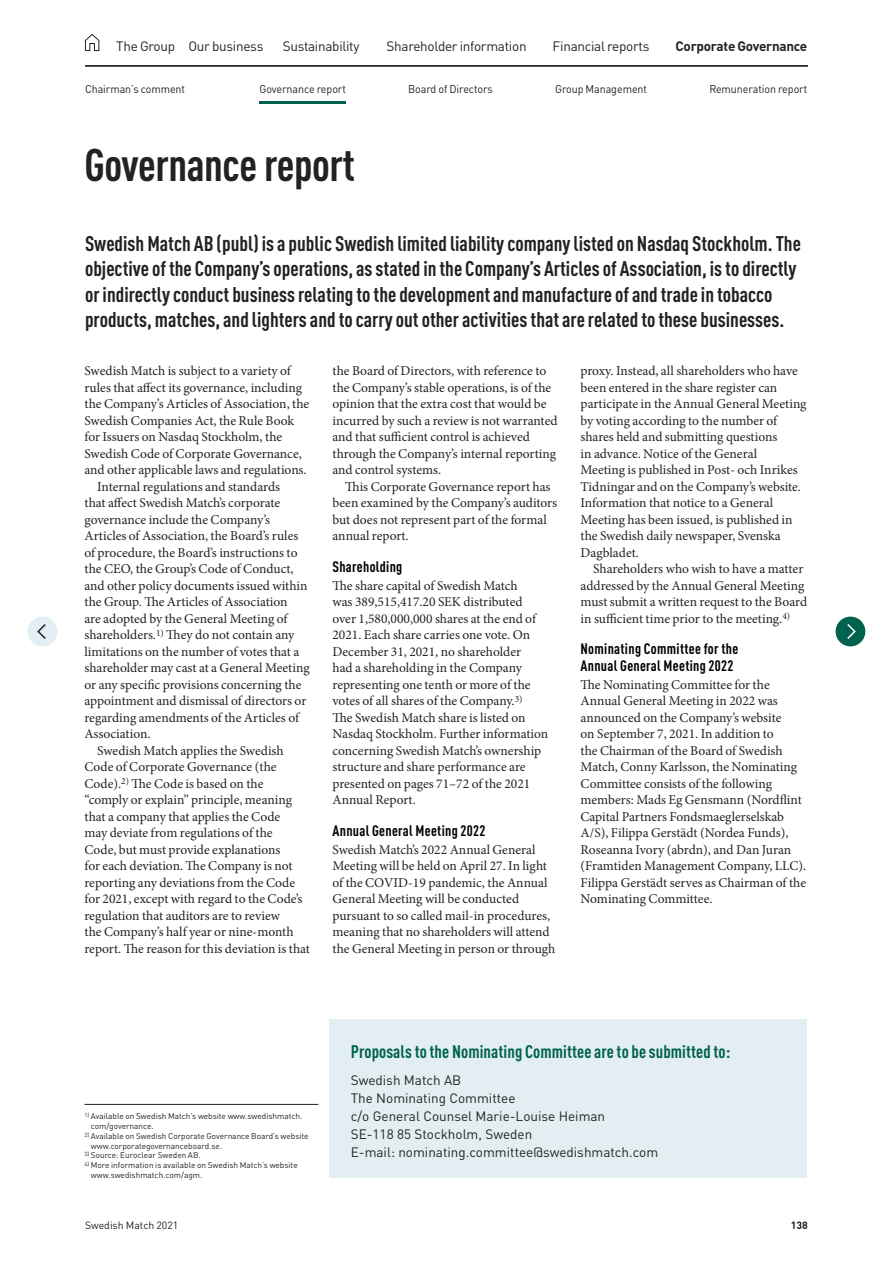
<style>
.page{position:relative;width:893px;height:1263px;background:#fff}
.page>*{position:absolute;margin:0;border:0;box-sizing:border-box;transform-origin:0 0}
.t1{font:700 condensed 45px "DIN Pro";letter-spacing:-.01em;color:#222221}
.t2{font:700 condensed 21px/25.5px "DIN Pro";color:#222221}
.t3{font:700 condensed 18px "DIN Pro";letter-spacing:.005em;color:#00624c}
.t4{font:700 condensed 15px/16.5px "DIN Pro";letter-spacing:.02em;color:#000}
.t5{font:13.5px/16.5px "Minion Pro";letter-spacing:-.005em;color:#222221}
.t6{font:13.5px/18px "DIN Pro";color:#222221}
.t7{font:13.5px "DIN Pro";letter-spacing:-.02em;color:#222221}
.t8{font:700 13.5px "DIN Pro";letter-spacing:-.02em;color:#222221}
.t9{font:11.25px "DIN Pro";letter-spacing:-.005em;color:#222221;scale:.95 1}
.t10{font:10.5px "DIN Pro";color:#222221}
.t11{font:700 10.5px "DIN Pro";color:#222221}
.t12{font:8.25px/9.8px "DIN Pro";color:#222221}
</style>
<div class="page">
<div style="left:330px;top:1020px;width:477px;height:158px;background:#e3eef3"></div>
<hr style="left:84px;top:1104px;width:234px;height:1px;background:#222221">
<hr style="left:260px;top:101px;width:86px;height:3px;background:#00624c">
<svg style="left:85px;top:33px;width:15px;height:18px"></svg>
<hr style="left:85px;top:65px;width:723px;height:2px;background:#000">
<div style="left:28px;top:617px;width:29px;height:29px;background:#e3eff4;border-radius:50%"></div>
<div style="left:836px;top:617px;width:29px;height:29px;background:#00624c;border-radius:50%"></div>
<svg style="left:37px;top:624px;width:9px;height:15px"></svg>
<svg style="left:847px;top:624px;width:9px;height:15px"></svg>
<p class="t7" style="left:116px;top:36px;width:149px">The Group Our business</p>
<p class="t7" style="left:283px;top:36px;width:78px">Sustainability</p>
<p class="t7" style="left:387px;top:36px;width:142px">Shareholder information</p>
<p class="t7" style="left:553px;top:36px;width:98px">Financial reports</p>
<p class="t8" style="left:675px;top:35px;width:133px">Corporate Governance</p>
<p class="t9" style="left:85px;top:80px;width:107px">Chairman’s comment</p>
<p class="t9" style="left:260px;top:80px;width:92px">Governance report</p>
<p class="t9" style="left:408px;top:80px;width:91px">Board of Directors</p>
<p class="t9" style="left:555px;top:80px;width:98px">Group Management</p>
<p class="t9" style="left:709px;top:80px;width:105px">Remuneration report</p>
<h1 class="t1" style="left:84px;top:131px;width:272px">Governance report</h1>
<p class="t2" style="left:85px;top:229px;width:717px">Swedish Match AB (publ) is a public Swedish limited liability company listed on Nasdaq Stockholm. The objective of the Company’s operations, as stated in the Company’s Articles of Association, is to directly or indirectly conduct business relating to the development and manufacture of and trade in tobacco products, matches, and lighters and to carry out other activities that are related to these businesses.</p>
<p class="t5" style="left:84px;top:363px;width:208px">Swedish Match is subject to a variety of</p>
<p class="t5" style="left:84px;top:379px;width:219px">rules that affect its governance, including</p>
<p class="t5" style="left:84px;top:396px;width:226px">the Company’s Articles of Association, the</p>
<p class="t5" style="left:84px;top:412px;width:211px">Swedish Companies Act, the Rule Book</p>
<p class="t5" style="left:84px;top:429px;width:199px">for Issuers on Nasdaq Stockholm, the</p>
<p class="t5" style="left:84px;top:445px;width:219px">Swedish Code of Corporate Governance,</p>
<p class="t5" style="left:84px;top:462px;width:224px">and other applicable laws and regulations.</p>
<p class="t5" style="left:97px;top:478px;width:184px">Internal regulations and standards</p>
<p class="t5" style="left:84px;top:495px;width:197px">that affect Swedish Match’s corporate</p>
<p class="t5" style="left:84px;top:511px;width:187px">governance include the Company’s</p>
<p class="t5" style="left:84px;top:528px;width:215px">Articles of Association, the Board’s rules</p>
<p class="t5" style="left:84px;top:544px;width:215px">of procedure, the Board’s instructions to</p>
<p class="t5" style="left:84px;top:561px;width:211px">the CEO, the Group’s Code of Conduct,</p>
<p class="t5" style="left:84px;top:577px;width:225px">and other policy documents issued within</p>
<p class="t5" style="left:84px;top:594px;width:205px">the Group. The Articles of Association</p>
<p class="t5" style="left:84px;top:610px;width:205px">are adopted by the General Meeting of</p>
<p class="t5" style="left:84px;top:627px;width:211px">shareholders.<sup>1)</sup> They do not contain any</p>
<p class="t5" style="left:84px;top:643px;width:216px">limitations on the number of votes that a</p>
<p class="t5" style="left:84px;top:660px;width:227px">shareholder may cast at a General Meeting</p>
<p class="t5" style="left:84px;top:676px;width:219px">or any specific provisions concerning the</p>
<p class="t5" style="left:84px;top:693px;width:223px">appointment and dismissal of directors or</p>
<p class="t5" style="left:84px;top:709px;width:216px">regarding amendments of the Articles of</p>
<p class="t5" style="left:84px;top:726px;width:68px">Association.</p>
<p class="t5" style="left:97px;top:742px;width:188px">Swedish Match applies the Swedish</p>
<p class="t5" style="left:84px;top:759px;width:194px">Code of Corporate Governance (the</p>
<p class="t5" style="left:84px;top:775px;width:181px">Code).<sup>2)</sup> The Code is based on the</p>
<p class="t5" style="left:84px;top:792px;width:209px">“comply or explain” principle, meaning</p>
<p class="t5" style="left:84px;top:808px;width:197px">that a company that applies the Code</p>
<p class="t5" style="left:84px;top:825px;width:190px">may deviate from regulations of the</p>
<p class="t5" style="left:84px;top:841px;width:197px">Code, but must provide explanations</p>
<p class="t5" style="left:84px;top:858px;width:210px">for each deviation. The Company is not</p>
<p class="t5" style="left:84px;top:874px;width:212px">reporting any deviations from the Code</p>
<p class="t5" style="left:84px;top:891px;width:220px">for 2021, except with regard to the Code’s</p>
<p class="t5" style="left:84px;top:907px;width:197px">regulation that auditors are to review</p>
<p class="t5" style="left:84px;top:924px;width:211px">the Company’s half year or nine-month</p>
<p class="t5" style="left:84px;top:940px;width:227px">report. The reason for this deviation is that</p>
<p class="t5" style="left:332px;top:363px;width:227px">the Board of Directors, with reference to the Company’s stable operations, is of the opinion that the extra cost that would be incurred by such a review is not warranted and that sufficient control is achieved through the Company’s internal reporting and control systems.</p>
<p class="t5" style="left:332px;top:478px;width:226px;text-indent:13px">This Corporate Governance report has been examined by the Company’s auditors but does not represent part of the formal annual report.</p>
<p class="t4" style="left:332px;top:557px;width:71px">Shareholding</p>
<p class="t5" style="left:332px;top:577px;width:217px">The share capital of Swedish Match<br>was 389,515,417.20 SEK distributed over 1,580,000,000 shares at the end of 2021. Each share carries one vote. On December 31, 2021, no shareholder<br>had a shareholding in the Company representing one tenth or more of the votes of all shares of the Company.<sup>3)<br></sup>The Swedish Match share is listed on Nasdaq Stockholm. Further information concerning Swedish Match’s ownership structure and share performance are presented on pages 71–72 of the 2021<br>Annual Report.</p>
<p class="t4" style="left:332px;top:821px;width:155px">Annual General Meeting 2022</p>
<p class="t5" style="left:332px;top:841px;width:224px">Swedish Match’s 2022 Annual General Meeting will be held on April 27. In light of the COVID-19 pandemic, the Annual General Meeting will be conducted pursuant to so called mail-in procedures, meaning that no shareholders will attend the General Meeting in person or through</p>
<p class="t5" style="left:580px;top:363px;width:228px">proxy. Instead, all shareholders who have been entered in the share register can participate in the Annual General Meeting by voting according to the number of shares held and submitting questions<br>in advance. Notice of the General<br>Meeting is published in Post- och Inrikes Tidningar and on the Company’s website.<br>Information that notice to a General Meeting has been issued, is published in the Swedish daily newspaper, Svenska Dagbladet.</p>
<p class="t5" style="left:580px;top:561px;width:228px;text-indent:13px">Shareholders who wish to have a matter addressed by the Annual General Meeting must submit a written request to the Board in sufficient time prior to the meeting.<sup>4)</sup></p>
<p class="t4" style="left:580px;top:639px;width:159px">Nominating Committee for the<br>Annual General Meeting 2022</p>
<p class="t5" style="left:580px;top:676px;width:227px">The Nominating Committee for the Annual General Meeting in 2022 was announced on the Company’s website<br>on September 7, 2021. In addition to<br>the Chairman of the Board of Swedish Match, Conny Karlsson, the Nominating Committee consists of the following members: Mads Eg Gensmann (Nordflint Capital Partners Fondsmaeglerselskab A/S), Filippa Gerstädt (Nordea Funds), Roseanna Ivory (abrdn), and Dan Juran (Framtiden Management Company, LLC).<br>Filippa Gerstädt serves as Chairman of the Nominating Committee.</p>
<p class="t12" style="left:91px;top:1111px;width:213px;text-indent:-6px"><sup>1)</sup> Available on Swedish Match’s website www.swedishmatch. com/governance.</p>
<p class="t12" style="left:91px;top:1130px;width:219px;text-indent:-6px"><sup>2)</sup> Available on Swedish Corporate Governance Board’s website www.corporategovernanceboard.se.</p>
<p class="t12" style="left:84px;top:1150px;width:118px"><sup>3)</sup> Source: Euroclear Sweden AB.</p>
<p class="t12" style="left:91px;top:1159px;width:208px;text-indent:-6px"><sup>4)</sup> More information is available on Swedish Match’s website www.swedishmatch.com/agm.</p>
<h3 class="t3" style="left:351px;top:1038px;width:381px">Proposals to the Nominating Committee are to be submitted to:</h3>
<p class="t6" style="left:351px;top:1069px;width:309px">Swedish Match AB<br>The Nominating Committee<br>c/o General Counsel Marie-Louise Heiman<br>SE-118 85 Stockholm, Sweden<br>E-mail: nominating.committee@swedishmatch.com</p>
<p class="t10" style="left:85px;top:1217px;width:95px">Swedish Match 2021</p>
<p class="t11" style="left:791px;top:1216px;width:19px">138</p>
</div>
